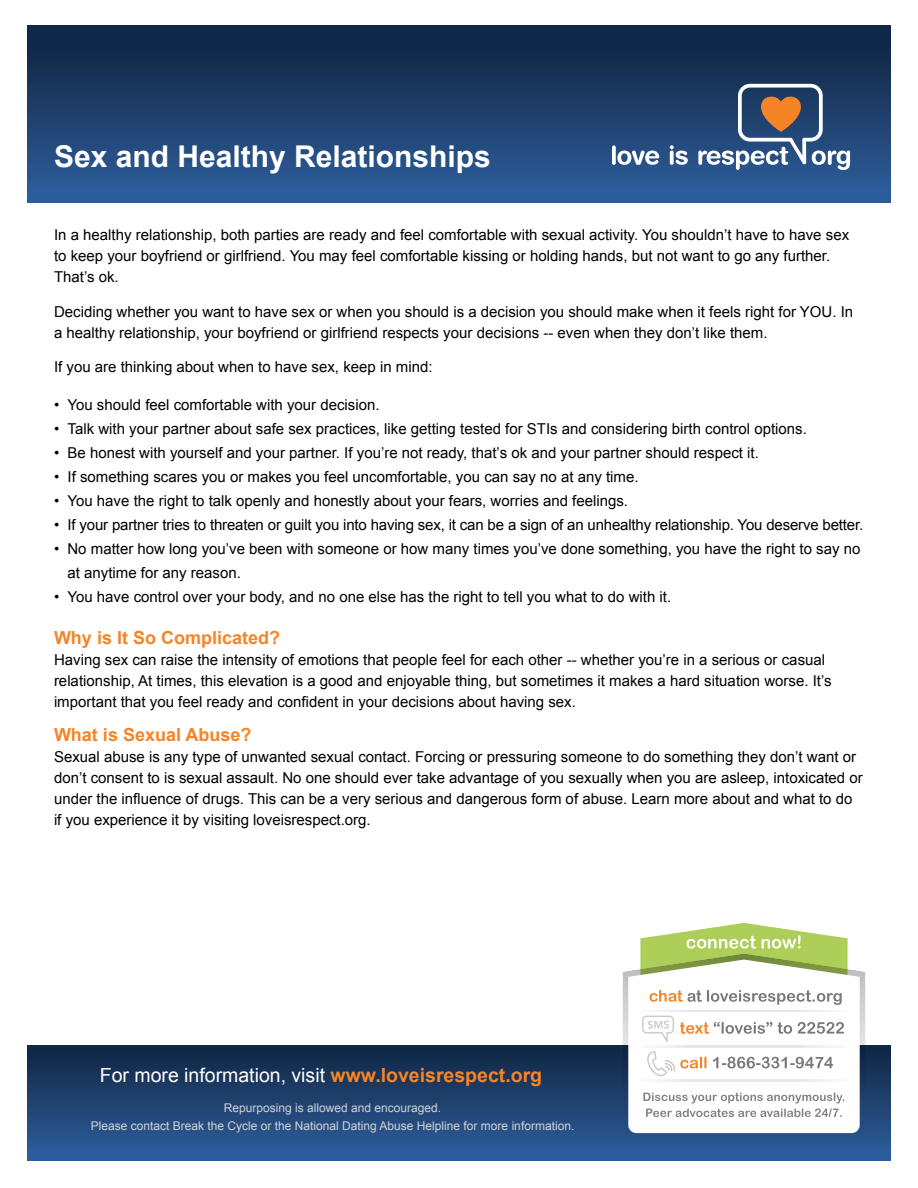
<style>
.page{position:relative;width:918px;height:1188px;background:#fff}
.page>*{position:absolute;margin:0;border:0;box-sizing:border-box;transform-origin:0 0}
.t1{font:700 30px "Arial";color:#fff}
.t2{font:19.5px "Arial";color:#fff}
.t3{font:700 18px "Arial";color:#f58427}
.t4{font:15px/21px "Arial";color:#000}
.t5{font:12px/18px "Arial";color:#d1d3d4;text-align:center}
.s1{font-weight:700;color:#f68428}
</style>
<div class="page">
<div style="left:27px;top:1045px;width:864px;height:116px;background:linear-gradient(to bottom,#102543,#2e5f9e)"></div>
<div style="left:27px;top:26px;width:864px;height:176px;background:linear-gradient(to bottom,#0e223e,#2e5e9d)"></div>
<svg style="left:612px;top:145px;width:4px;height:20px"></svg>
<svg style="left:617px;top:151px;width:42px;height:14px"></svg>
<svg style="left:670px;top:145px;width:18px;height:20px"></svg>
<svg style="left:698px;top:84px;width:152px;height:86px;background:#556783"></svg>
<svg style="left:623px;top:971px;width:242px;height:165px;background:#5a7293"></svg>
<svg style="left:628px;top:923px;width:232px;height:210px"></svg>
<h1 class="t1" style="left:54px;top:136px;width:438px">Sex and Healthy Relationships</h1>
<p class="t4" style="left:54px;top:225px;width:797px">In a healthy relationship, both parties are ready and feel comfortable with sexual activity. You shouldn’t have to have sex to keep your boyfriend or girlfriend. You may feel comfortable kissing or holding hands, but not want to go any further.<br>That’s ok.</p>
<p class="t4" style="left:54px;top:301px;width:801px">Deciding whether you want to have sex or when you should is a decision you should make when it feels right for YOU. In a healthy relationship, your boyfriend or girlfriend respects your decisions -- even when they don’t like them.</p>
<p class="t4" style="left:54px;top:357px;width:380px">If you are thinking about when to have sex, keep in mind:</p>
<p class="t4" style="left:54px;top:394px;width:327px">• You should feel comfortable with your decision.</p>
<p class="t4" style="left:54px;top:418px;width:754px">• Talk with your partner about safe sex practices, like getting tested for STIs and considering birth control options.</p>
<p class="t4" style="left:54px;top:442px;width:706px">• Be honest with yourself and your partner. If you’re not ready, that’s ok and your partner should respect it.</p>
<p class="t4" style="left:54px;top:466px;width:586px">• If something scares you or makes you feel uncomfortable, you can say no at any time.</p>
<p class="t4" style="left:54px;top:490px;width:576px">• You have the right to talk openly and honestly about your fears, worries and feelings.</p>
<p class="t4" style="left:54px;top:514px;width:811px">• If your partner tries to threaten or guilt you into having sex, it can be a sign of an unhealthy relationship. You deserve better.</p>
<p class="t4" style="left:68px;top:537px;width:794px;line-height:24px;text-indent:-14px">• No matter how long you’ve been with someone or how many times you’ve done something, you have the right to say no at anytime for any reason.</p>
<p class="t4" style="left:54px;top:586px;width:619px">• You have control over your body, and no one else has the right to tell you what to do with it.</p>
<p class="t3" style="left:54px;top:626px;width:228px">Why is It So Complicated?</p>
<p class="t4" style="left:54px;top:649px;width:779px">Having sex can raise the intensity of emotions that people feel for each other -- whether you’re in a serious or casual relationship, At times, this elevation is a good and enjoyable thing, but sometimes it makes a hard situation worse. It’s important that you feel ready and confident in your decisions about having sex.</p>
<p class="t3" style="left:54px;top:723px;width:199px">What is Sexual Abuse?</p>
<p class="t4" style="left:54px;top:747px;width:810px">Sexual abuse is any type of unwanted sexual contact. Forcing or pressuring someone to do something they don’t want or don’t consent to is sexual assault. No one should ever take advantage of you sexually when you are asleep, intoxicated or under the influence of drugs. This can be a very serious and dangerous form of abuse. Learn more about and what to do if you experience it by visiting loveisrespect.org.</p>
<h2 class="t2" style="left:100px;top:1062px;width:444px">For more information, visit <span class="s1">www.loveisrespect.org</span></h2>
<p class="t5" style="left:91px;top:1099px;width:485px">Repurposing is allowed and encouraged.<br>Please contact Break the Cycle or the National Dating Abuse Helpline for more information.</p>
</div>
